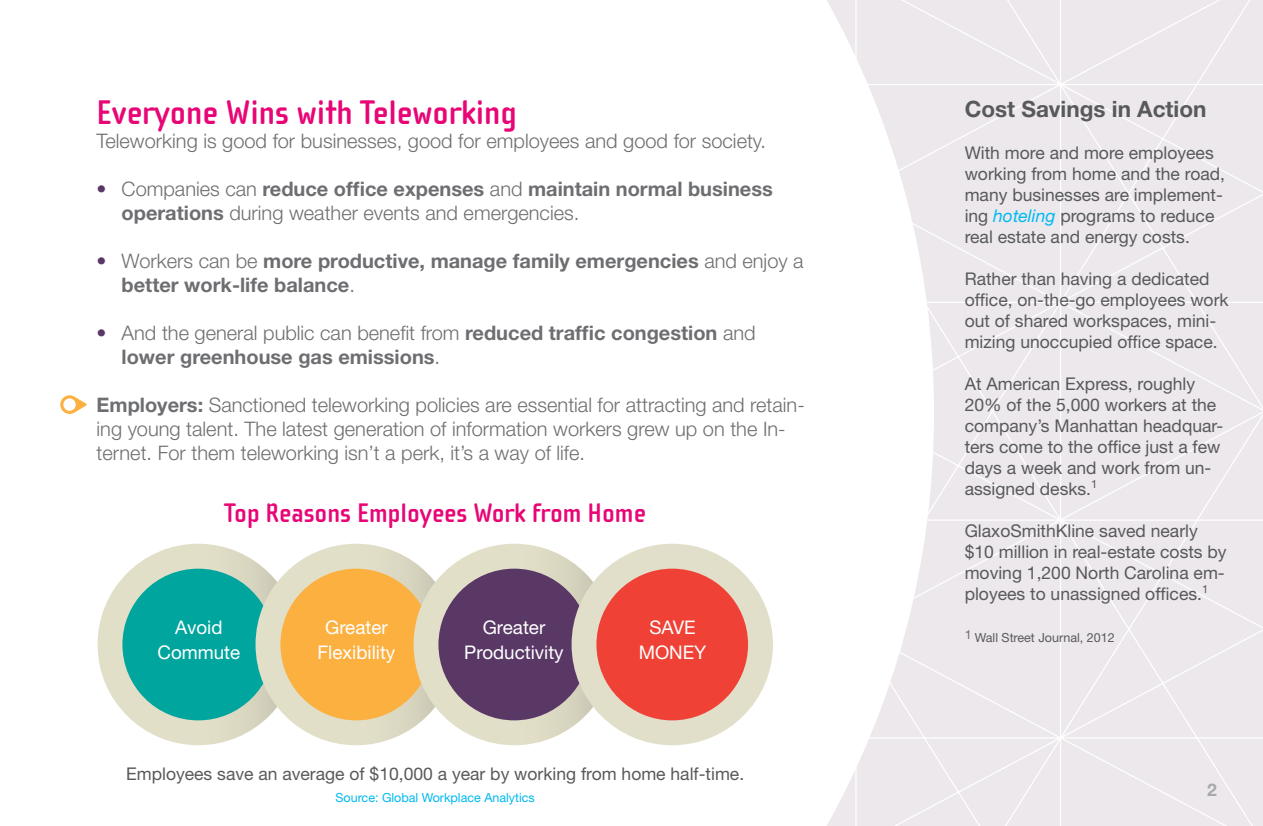
<style>
.page{position:relative;width:1263px;height:826px;background:#fff}
.page>*{position:absolute;margin:0;border:0;box-sizing:border-box;transform-origin:0 0}
.t1{font:700 35px "Cholla Sans";color:#e80575}
.t2{font:700 27.5px "Cholla Sans";color:#e80575}
.t3{font:700 22.5px "Helvetica Neue";color:#58595b}
.t4{font:700 20px/24px "Helvetica Neue";color:#6d6e71}
.t5{font:300 20px/24px "Helvetica Neue";color:#6d6e71}
.t6{font:18.75px/25px "Helvetica Neue";color:#fff;text-align:center}
.t7{font:17.5px/21px "Helvetica Neue";color:#58595b}
.t8{font:700 17.5px "Helvetica Neue";color:#a7a9ac}
.t9{font:12.5px "Helvetica Neue";color:#00b9f1}
.t10{font:12.5px "Helvetica Neue";color:#58595b}
.s1{font-weight:300;color:#593866}
.s2{font-weight:300}
.s3{font-weight:700}
.s4{font-style:italic;color:#00b9f1}
</style>
<div class="page">
<svg style="left:842px;top:0;width:420px;height:825px"></svg>
<svg style="left:98px;top:543px;width:201px;height:201px;background:#dedcc6"></svg>
<div style="left:122px;top:568px;width:152px;height:152px;background:#00a59e;border-radius:50%"></div>
<svg style="left:255px;top:543px;width:202px;height:201px;background:#dedcc5"></svg>
<div style="left:280px;top:568px;width:152px;height:152px;background:#fbb040;border-radius:50%"></div>
<svg style="left:413px;top:543px;width:202px;height:201px;background:#dfdbc5"></svg>
<div style="left:438px;top:568px;width:152px;height:152px;background:#593866;border-radius:50%"></div>
<div style="left:571px;top:543px;width:202px;height:201px;background:#e1dec9;border-radius:50%"></div>
<div style="left:596px;top:568px;width:152px;height:152px;background:#ef4136;border-radius:50%"></div>
<svg style="left:60px;top:395px;width:27px;height:18px"></svg>
<div style="left:63px;top:398px;width:13px;height:12px;background:#fff;border-radius:50%"></div>
<h1 class="t1" style="left:97px;top:93px;width:422px">Everyone Wins with Teleworking</h1>
<p class="t5" style="left:97px;top:128px;width:671px">Teleworking is good for businesses, good for employees and good for society.</p>
<p class="t4" style="left:122px;top:176px;width:653px;text-indent:-25px"><span class="s1">•</span> <span class="s2">Companies can</span> reduce office expenses <span class="s2">and</span> maintain normal business operations <span class="s2">during weather events and emergencies.</span></p>
<p class="t4" style="left:122px;top:248px;width:683px;text-indent:-25px"><span class="s1">•</span> <span class="s2">Workers can be</span> more productive, manage family emergencies <span class="s2">and enjoy a </span>better work-life balance<span class="s2">.</span></p>
<p class="t4" style="left:122px;top:320px;width:635px;text-indent:-25px"><span class="s1">•</span> <span class="s2">And the general public can benefit from</span> reduced traffic congestion <span class="s2">and </span>lower greenhouse gas emissions<span class="s2">.</span></p>
<p class="t5" style="left:97px;top:392px;width:709px"><span class="s3">Employers:</span> Sanctioned teleworking policies are essential for attracting and retain&shy;ing young talent. The latest generation of information workers grew up on the In&shy;ternet. For them teleworking isn’t a perk, it’s a way of life.</p>
<h2 class="t2" style="left:224px;top:497px;width:423px">Top Reasons Employees Work from Home</h2>
<p class="t6" style="left:157px;top:614px;width:84px">Avoid<br>Commute</p>
<p class="t6" style="left:317px;top:614px;width:79px">Greater<br>Flexibility</p>
<p class="t6" style="left:638px;top:614px;width:69px">SAVE<br>MONEY</p>
<p class="t6" style="left:464px;top:614px;width:101px">Greater<br>Productivity</p>
<p class="t7" style="left:126px;top:762px;width:619px">Employees save an average of $10,000 a year by working from home half-time.</p>
<p class="t9" style="left:335px;top:789px;width:201px">Source: Global Workplace Analytics</p>
<p class="t3" style="left:964px;top:95px;width:243px">Cost Savings in Action</p>
<p class="t7" style="left:964px;top:142px;width:262px">With more and more employees working from home and the road, many businesses are implement&shy;ing <span class="s4">hoteling</span> programs to reduce real estate and energy costs.</p>
<p class="t7" style="left:964px;top:268px;width:265px">Rather than having a dedicated office, on-the-go employees work out of shared workspaces, mini&shy;mizing unoccupied office space.</p>
<p class="t7" style="left:964px;top:373px;width:260px">At American Express, roughly<br>20% of the 5,000 workers at the company’s Manhattan headquar&shy;ters come to the office just a few days a week and work from un&shy;assigned desks.<sup>1</sup></p>
<p class="t7" style="left:964px;top:520px;width:263px">GlaxoSmithKline saved nearly $10 million in real-estate costs by moving 1,200 North Carolina em&shy;ployees to unassigned offices.<sup>1</sup></p>
<p class="t10" style="left:964px;top:630px;width:151px"><sup>1</sup> Wall Street Journal, 2012</p>
<p class="t8" style="left:1207px;top:778px;width:11px">2</p>
</div>
